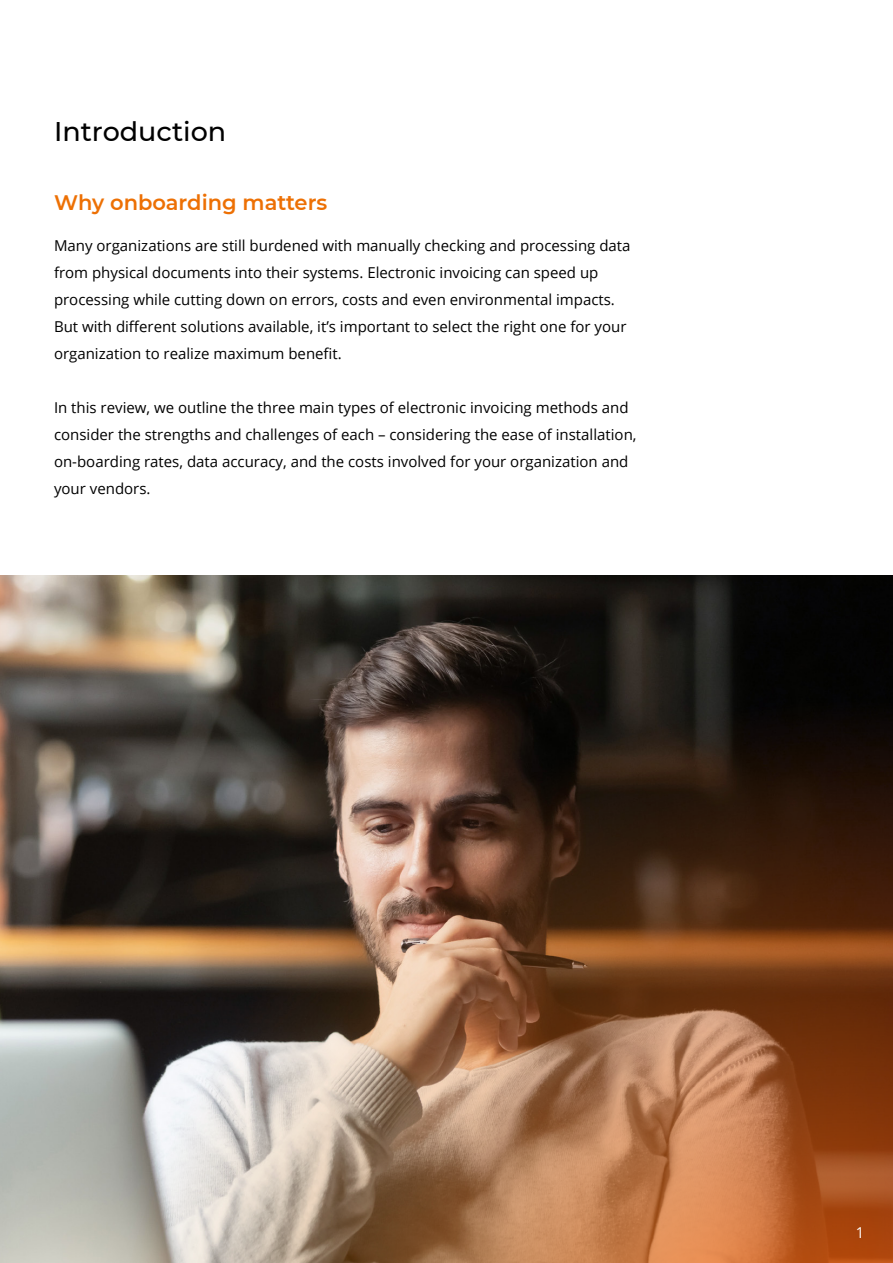
<style>
.page{position:relative;width:893px;height:1263px;background:#fff}
.page>*{position:absolute;margin:0;border:0;box-sizing:border-box;transform-origin:0 0}
.t1{font:500 27px "Montserrat";color:#000}
.t2{font:600 21px "Montserrat";color:#ed7004}
.t3{font:15px/27px "Open Sans";color:#000}
.t4{font:15px "Open Sans";color:#fff}
</style>
<div class="page">
<img style="left:0;top:575px;width:893px;height:688px">
<img style="left:104px;top:702px;width:789px;height:561px">
<h1 class="t1" style="left:54px;top:113px;width:174px">Introduction</h1>
<h2 class="t2" style="left:54px;top:188px;width:275px">Why onboarding matters</h2>
<p class="t3" style="left:54px;top:231px;width:578px">Many organizations are still burdened with manually checking and processing data from physical documents into their systems. Electronic invoicing can speed up processing while cutting down on errors, costs and even environmental impacts.<br>But with different solutions available, it’s important to select the right one for your organization to realize maximum benefit.</p>
<p class="t3" style="left:54px;top:393px;width:584px">In this review, we outline the three main types of electronic invoicing methods and consider the strengths and challenges of each – considering the ease of installation, on-boarding rates, data accuracy, and the costs involved for your organization and your vendors.</p>
<p class="t4" style="left:856px;top:1222px;width:10px">1</p>
</div>
